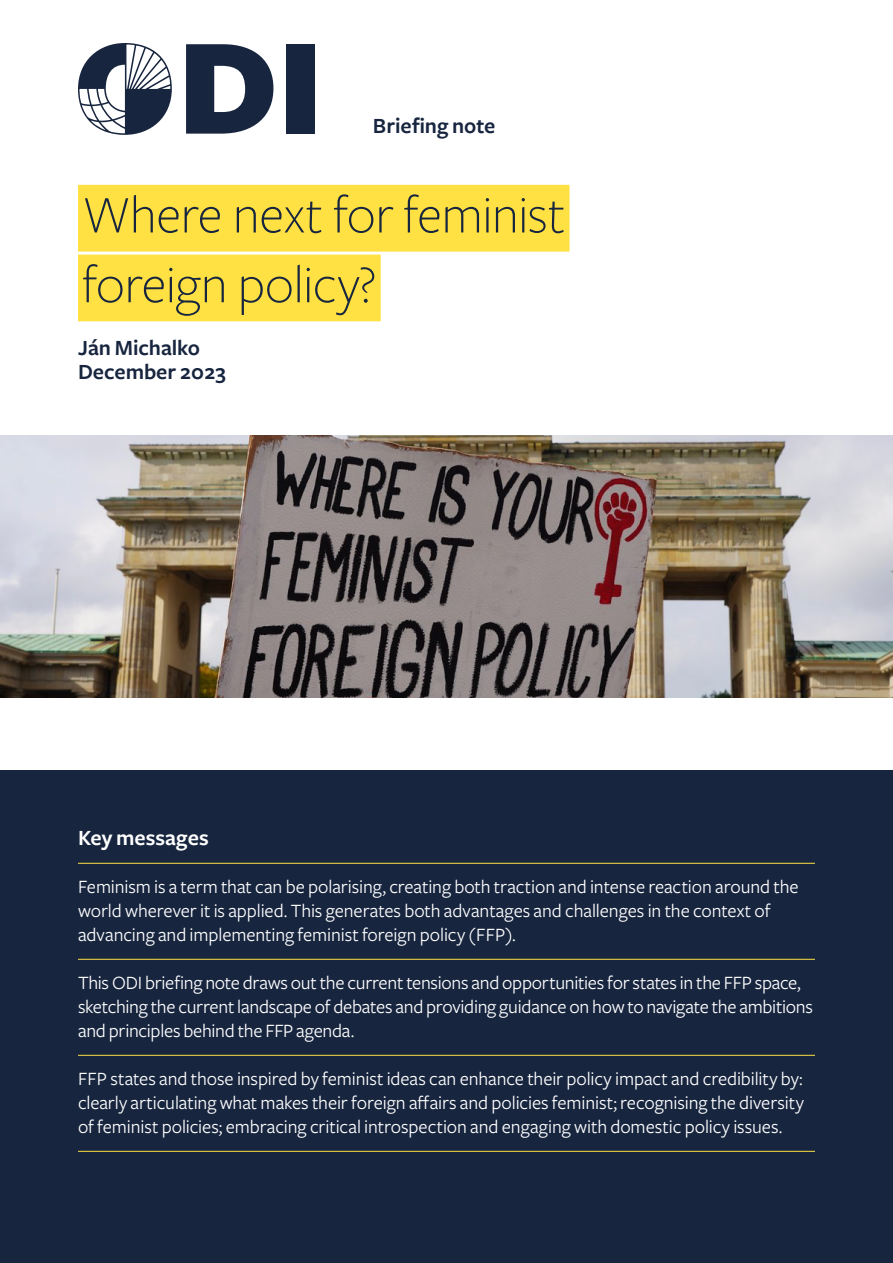
<style>
.page{position:relative;width:893px;height:1263px;background:#fff}
.page>*{position:absolute;margin:0;border:0;box-sizing:border-box;transform-origin:0 0}
.t1{font:300 54.75px/69.8px "Freight Sans Pro";letter-spacing:-.015em;color:#17253f}
.t2{font:600 22.5px/24px "Freight Sans Pro";color:#17253f}
.t3{font:600 22.5px "Freight Sans Pro";letter-spacing:.005em;color:#fff}
.t4{font:19.5px/24px "Freight Sans Pro";letter-spacing:-.01em;color:#fff}
</style>
<div class="page">
<div style="left:0;top:771px;width:893px;height:492px;background:#17253f"></div>
<img style="left:0;top:436px;width:893px;height:261px">
<div style="left:78px;top:185px;width:492px;height:67px;background:#ffe143"></div>
<div style="left:78px;top:255px;width:303px;height:66px;background:#ffe143"></div>
<hr style="left:78px;top:863px;width:737px;height:1px;background:#ffe143">
<hr style="left:78px;top:959px;width:737px;height:1px;background:#ffe143">
<hr style="left:78px;top:1055px;width:737px;height:1px;background:#ffe143">
<hr style="left:78px;top:1151px;width:737px;height:1px;background:#ffe143">
<svg style="left:186px;top:44px;width:87px;height:90px"></svg>
<div style="left:286px;top:44px;width:28px;height:90px;background:#18253f"></div>
<svg style="left:78px;top:43px;width:94px;height:92px"></svg>
<p class="t2" style="left:373px;top:113px;width:124px">Briefing note</p>
<h1 class="t1" style="left:82px;top:178px;width:485px">Where next for feminist foreign policy?</h1>
<p class="t2" style="left:78px;top:335px;width:149px">Ján Michalko<br>December 2023</p>
<p class="t3" style="left:78px;top:822px;width:132px">Key messages</p>
<p class="t4" style="left:78px;top:874px;width:722px">Feminism is a term that can be polarising, creating both traction and intense reaction around the world wherever it is applied. This generates both advantages and challenges in the context of advancing and implementing feminist foreign policy (FFP).</p>
<p class="t4" style="left:78px;top:970px;width:736px">This ODI briefing note draws out the current tensions and opportunities for states in the FFP space, sketching the current landscape of debates and providing guidance on how to navigate the ambitions and principles behind the FFP agenda.</p>
<p class="t4" style="left:78px;top:1066px;width:727px;text-align:justify">FFP states and those inspired by feminist ideas can enhance their policy impact and credibility by: clearly articulating what makes their foreign affairs and policies feminist; recognising the diversity of feminist policies; embracing critical introspection and engaging with domestic policy issues.</p>
</div>
